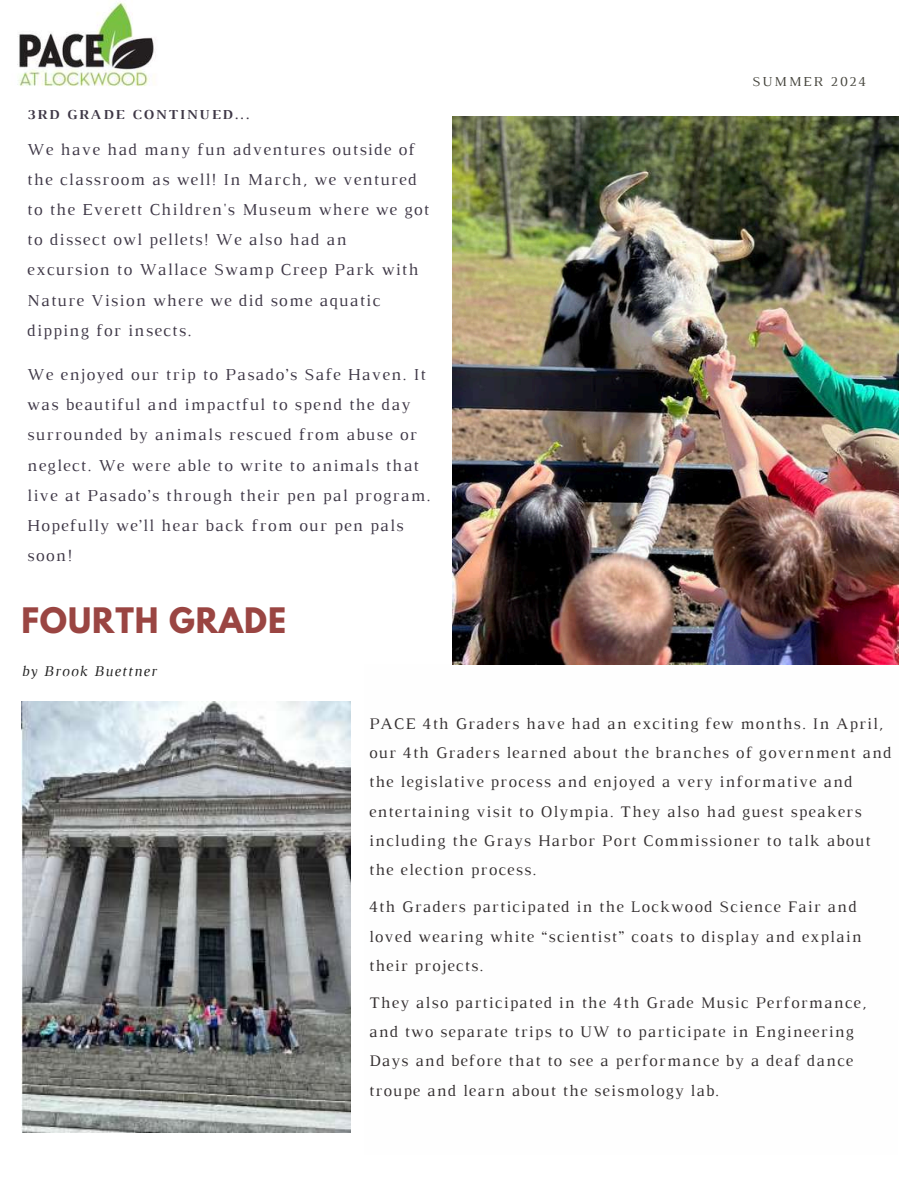
<style>
.page{position:relative;width:918px;height:1188px;background:#fff}
.page>*{position:absolute;margin:0;border:0;box-sizing:border-box;transform-origin:0 0}
.t1{font:700 31.2px "League Spartan";letter-spacing:.03em;color:#9a4542}
.t2{font:17.1px/30.2px "Luthier";letter-spacing:.07em;color:#3e3746}
.t3{font:16.5px/29.2px "Luthier";letter-spacing:.07em;color:#342f30}
.t4{font:italic 15.15px "Luthier";letter-spacing:.07em;color:#222}
.t5{font:700 13.95px "Luthier";letter-spacing:.14em;color:#3e3746}
.t6{font:13.95px "Luthier";letter-spacing:.14em;color:#45443c}
</style>
<div class="page">
<img style="left:17px;top:2px;width:137px;height:84px">
<img style="left:453px;top:116px;width:445px;height:548px">
<img style="left:21px;top:702px;width:330px;height:431px">
<p class="t5" style="left:27px;top:109px;width:223px">3RD GRADE CONTINUED...</p>
<p class="t2" style="left:27px;top:135px;width:403px">We have had many fun adventures outside of the classroom as well! In March, we ventured to the Everett Children's Museum where we got to dissect owl pellets! We also had an excursion to Wallace Swamp Creep Park with Nature Vision where we did some aquatic dipping for insects.</p>
<p class="t2" style="left:27px;top:361px;width:405px">We enjoyed our trip to Pasado’s Safe Haven. It was beautiful and impactful to spend the day surrounded by animals rescued from abuse or neglect. We were able to write to animals that live at Pasado’s through their pen pal program.<br>Hopefully we’ll hear back from our pen pals soon!</p>
<h1 class="t1" style="left:21px;top:605px;width:266px">FOURTH GRADE</h1>
<p class="t4" style="left:21px;top:666px;width:137px">by Brook Buettner</p>
<p class="t6" style="left:752px;top:77px;width:116px">SUMMER 2024</p>
<p class="t3" style="left:369px;top:710px;width:524px">PACE 4th Graders have had an exciting few months. In April, our 4th Graders learned about the branches of government and the legislative process and enjoyed a very informative and entertaining visit to Olympia. They also had guest speakers including the Grays Harbor Port Commissioner to talk about the election process.</p>
<p class="t3" style="left:369px;top:894px;width:494px">4th Graders participated in the Lockwood Science Fair and loved wearing white “scientist” coats to display and explain their projects.</p>
<p class="t3" style="left:369px;top:989px;width:499px">They also participated in the 4th Grade Music Performance, and two separate trips to UW to participate in Engineering Days and before that to see a performance by a deaf dance troupe and learn about the seismology lab.</p>
</div>
